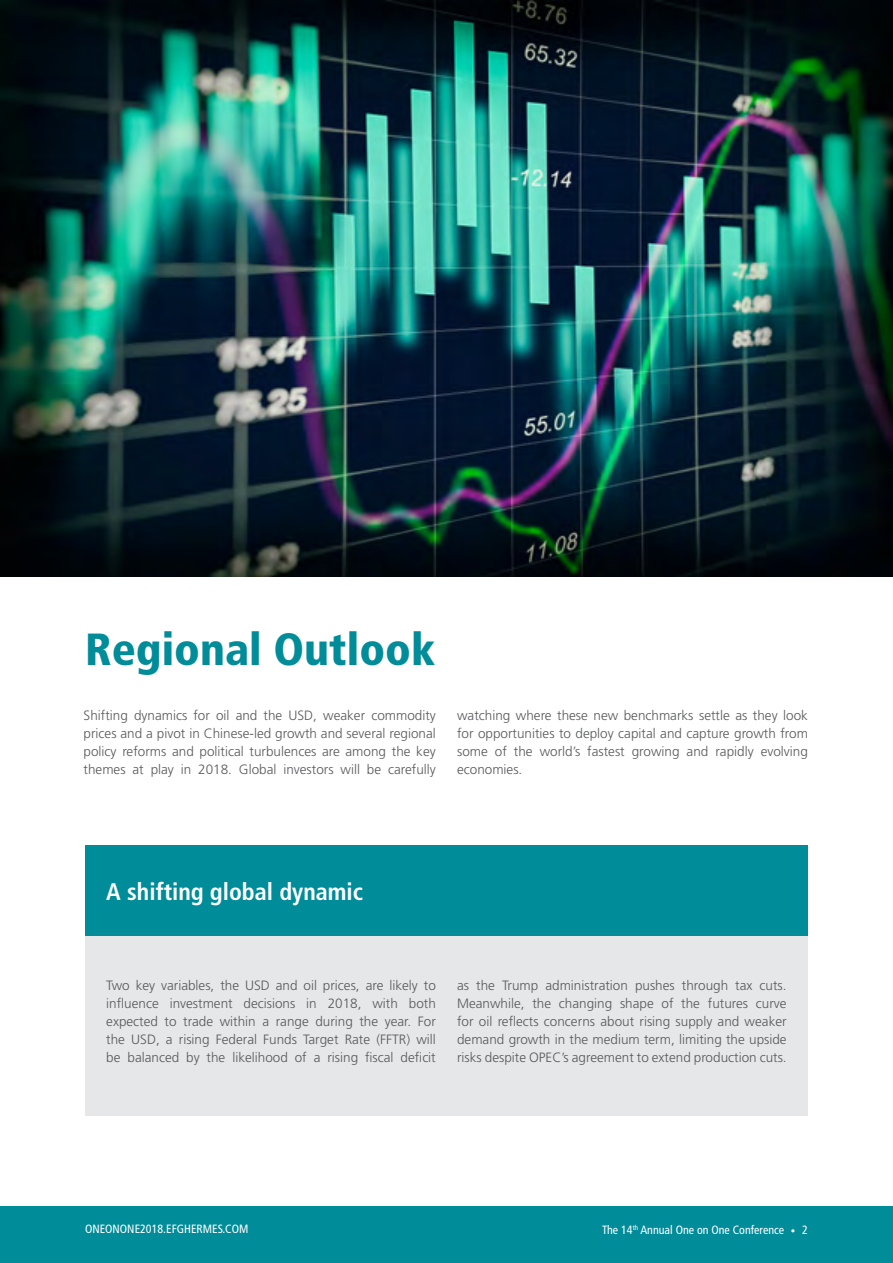
<style>
.page{position:relative;width:893px;height:1263px;background:#fff}
.page>*{position:absolute;margin:0;border:0;box-sizing:border-box;transform-origin:0 0}
.t1{font:900 condensed 45px "Frutiger LT Std";color:#008c99}
.t2{font:700 condensed 24px "Frutiger LT Std";color:#fff}
.t3{font:300 13.5px/18px "Frutiger LT Std";color:#58595b;text-align:justify}
.t4{font:condensed 12px "Frutiger LT Std";color:#fff}
.s1{font-weight:300;font-size:9px}
</style>
<div class="page">
<div style="left:0;top:1206px;width:893px;height:57px;background:#008c99"></div>
<img style="left:0;top:0;width:893px;height:576px">
<div style="left:85px;top:935px;width:723px;height:181px;background:#e6e7e8"></div>
<div style="left:85px;top:846px;width:723px;height:90px;background:#008c99"></div>
<h1 class="t1" style="left:85px;top:622px;width:352px">Regional Outlook</h1>
<p class="t3" style="left:84px;top:707px;width:354px">Shifting dynamics for oil and the USD, weaker commodity prices and a pivot in Chinese-led growth and several regional policy reforms and political turbulences are among the key themes at play in 2018. Global investors will be carefully</p>
<p class="t3" style="left:457px;top:707px;width:352px">watching where these new benchmarks settle as they look for opportunities to deploy capital and capture growth from some of the world’s fastest growing and rapidly evolving economies.</p>
<h2 class="t2" style="left:106px;top:877px;width:258px">A shifting global dynamic</h2>
<p class="t3" style="left:106px;top:977px;width:331px">Two key variables, the USD and oil prices, are likely to influence investment decisions in 2018, with both expected to trade within a range during the year. For the USD, a rising Federal Funds Target Rate (FFTR) will be balanced by the likelihood of a rising fiscal deficit</p>
<p class="t3" style="left:457px;top:977px;width:331px">as the Trump administration pushes through tax cuts.<br>Meanwhile, the changing shape of the futures curve for oil reflects concerns about rising supply and weaker demand growth in the medium term, limiting the upside risks despite OPEC’s agreement to extend production cuts.</p>
<p class="t4" style="left:85px;top:1222px;width:156px">oneonone2018.efghermes.COM</p>
<p class="t4" style="left:602px;top:1223px;width:207px">The 14<sup>th</sup> Annual One on One Conference <span class="s1">•</span> 2</p>
</div>
